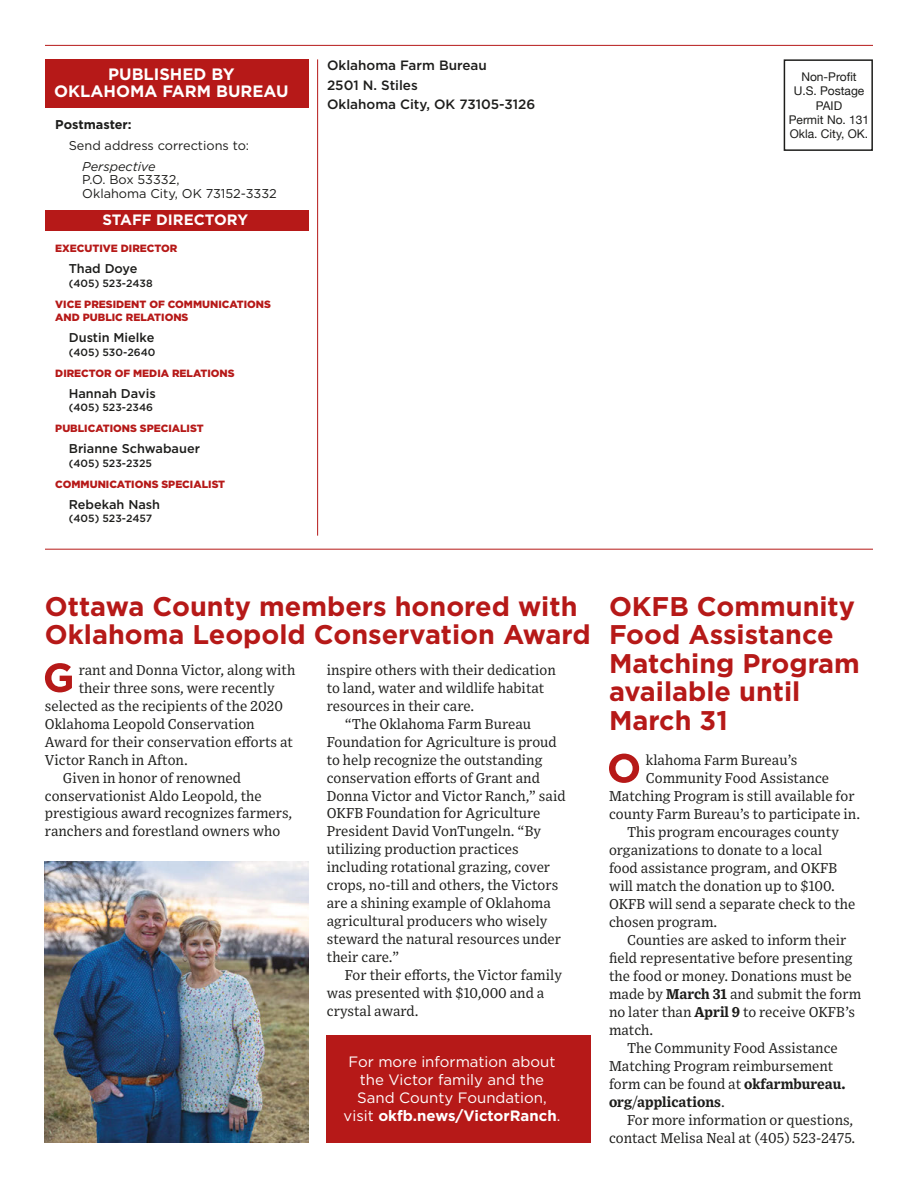
<style>
.page{position:relative;width:918px;height:1188px;background:#fff}
.page>*{position:absolute;margin:0;border:0;box-sizing:border-box;transform-origin:0 0}
.t1{font:700 27px/28.5px "Gotham";color:#b61918}
.t2{font:700 16.5px/16.5px "Gotham";color:#fff;text-align:center}
.t3{font:15px/18px "Gotham";color:#fff;text-align:center}
.t4{font:700 15px "Gotham";color:#fff}
.t5{font:14.25px "Exchange";color:#1d1d1b}
.t6{font:700 14.25px "Exchange";color:#1d1d1b}
.t7{font:500 13.5px/19.5px "Gotham";color:#1d1d1b}
.t8{font:12.75px/13.5px "Gotham";color:#1d1d1b}
.t9{font:500 12.75px "Gotham";color:#1d1d1b}
.t10{font:700 12.75px "Gotham";color:#1d1d1b}
.t11{font:italic 12.75px "Gotham";color:#1d1d1b}
.t12{font:12px/14.4px "Helvetica Neue";color:#1d1d1b;text-align:center}
.t13{font:900 10.5px/13.5px "Gotham";color:#b61918}
.t14{font:500 10.5px "Gotham";color:#1d1d1b}
.s1{font-weight:700}
.s2{font-weight:400}
</style>
<div class="page">
<svg style="left:45px;top:663px;width:27px;height:29px"></svg>
<img style="left:45px;top:861px;width:264px;height:282px">
<div style="left:327px;top:1035px;width:264px;height:108px;background:#b61918"></div>
<svg style="left:609px;top:754px;width:30px;height:29px"></svg>
<div style="left:45px;top:59px;width:264px;height:49px;background:#b61918"></div>
<div style="left:45px;top:210px;width:264px;height:21px;background:#b61918"></div>
<hr style="left:45px;top:45px;width:828px;height:1px;background:#b61918">
<hr style="left:317px;top:59px;width:1px;height:477px;background:#b61918">
<hr style="left:45px;top:549px;width:828px;height:1px;background:#b61918">
<div style="left:784px;top:59px;width:89px;height:92px;border:2px solid #1d1d1b"></div>
<p class="t2" style="left:54px;top:66px;width:236px">PUBLISHED BY<br>OKLAHOMA FARM BUREAU</p>
<p class="t10" style="left:55px;top:116px;width:78px">Postmaster:</p>
<p class="t8" style="left:69px;top:138px;width:182px">Send address corrections to:</p>
<p class="t11" style="left:82px;top:158px;width:75px">Perspective</p>
<p class="t8" style="left:82px;top:173px;width:196px">P.O. Box 53332,<br>Oklahoma City, OK 73152-3332</p>
<p class="t4" style="left:102px;top:210px;width:147px">STAFF DIRECTORY</p>
<p class="t13" style="left:55px;top:242px;width:124px">EXECUTIVE DIRECTOR</p>
<p class="t9" style="left:69px;top:260px;width:70px">Thad Doye</p>
<p class="t14" style="left:69px;top:276px;width:85px">(405) 523-2438</p>
<p class="t13" style="left:55px;top:297px;width:217px">VICE PRESIDENT OF COMMUNICATIONS<br>AND PUBLIC RELATIONS</p>
<p class="t9" style="left:69px;top:329px;width:87px">Dustin Mielke</p>
<p class="t14" style="left:69px;top:345px;width:88px">(405) 530-2640</p>
<p class="t13" style="left:55px;top:366px;width:181px">DIRECTOR OF MEDIA RELATIONS</p>
<p class="t9" style="left:69px;top:385px;width:89px">Hannah Davis</p>
<p class="t14" style="left:69px;top:401px;width:86px">(405) 523-2346</p>
<p class="t13" style="left:55px;top:422px;width:150px">PUBLICATIONS SPECIALIST</p>
<p class="t9" style="left:69px;top:440px;width:133px">Brianne Schwabauer</p>
<p class="t14" style="left:69px;top:456px;width:85px">(405) 523-2325</p>
<p class="t13" style="left:55px;top:477px;width:171px">COMMUNICATIONS SPECIALIST</p>
<p class="t9" style="left:69px;top:496px;width:93px">Rebekah Nash</p>
<p class="t14" style="left:69px;top:512px;width:85px">(405) 523-2457</p>
<p class="t7" style="left:327px;top:56px;width:210px">Oklahoma Farm Bureau<br>2501 N. Stiles<br>Oklahoma City, OK 73105-3126</p>
<p class="t12" style="left:789px;top:70px;width:82px">Non-Profit<br>U.S. Postage<br>PAID<br>Permit No. 131<br>Okla. City, OK.</p>
<h1 class="t1" style="left:45px;top:592px;width:547px">Ottawa County members honored with<br>Oklahoma Leopold Conservation Award</h1>
<p class="t5" style="left:79px;top:659px;width:218px">rant and Donna Victor, along with</p>
<p class="t5" style="left:79px;top:677px;width:198px">their three sons, were recently</p>
<p class="t5" style="left:45px;top:695px;width:240px">selected as the recipients of the 2020</p>
<p class="t5" style="left:45px;top:713px;width:211px">Oklahoma Leopold Conservation</p>
<p class="t5" style="left:45px;top:731px;width:250px">Award for their conservation efforts at</p>
<p class="t5" style="left:45px;top:749px;width:144px">Victor Ranch in Afton.</p>
<p class="t5" style="left:63px;top:767px;width:180px">Given in honor of renowned</p>
<p class="t5" style="left:45px;top:785px;width:218px">conservationist Aldo Leopold, the</p>
<p class="t5" style="left:45px;top:803px;width:249px">prestigious award recognizes farmers,</p>
<p class="t5" style="left:45px;top:821px;width:237px">ranchers and forestland owners who</p>
<p class="t5" style="left:327px;top:659px;width:231px">inspire others with their dedication</p>
<p class="t5" style="left:327px;top:677px;width:219px">to land, water and wildlife habitat</p>
<p class="t5" style="left:327px;top:695px;width:149px">resources in their care.</p>
<p class="t5" style="left:345px;top:713px;width:188px">“The Oklahoma Farm Bureau</p>
<p class="t5" style="left:327px;top:731px;width:232px">Foundation for Agriculture is proud</p>
<p class="t5" style="left:327px;top:749px;width:217px">to help recognize the outstanding</p>
<p class="t5" style="left:327px;top:767px;width:215px">conservation efforts of Grant and</p>
<p class="t5" style="left:327px;top:785px;width:240px">Donna Victor and Victor Ranch,” said</p>
<p class="t5" style="left:327px;top:803px;width:215px">OKFB Foundation for Agriculture</p>
<p class="t5" style="left:327px;top:821px;width:216px">President David VonTungeln. “By</p>
<p class="t5" style="left:327px;top:839px;width:194px">utilizing production practices</p>
<p class="t5" style="left:327px;top:857px;width:225px">including rotational grazing, cover</p>
<p class="t5" style="left:327px;top:875px;width:233px">crops, no-till and others, the Victors</p>
<p class="t5" style="left:327px;top:893px;width:226px">are a shining example of Oklahoma</p>
<p class="t5" style="left:327px;top:911px;width:222px">agricultural producers who wisely</p>
<p class="t5" style="left:327px;top:929px;width:236px">steward the natural resources under</p>
<p class="t5" style="left:327px;top:947px;width:74px">their care.”</p>
<p class="t5" style="left:345px;top:965px;width:219px">For their efforts, the Victor family</p>
<p class="t5" style="left:327px;top:983px;width:219px">was presented with $10,000 and a</p>
<p class="t5" style="left:327px;top:1001px;width:93px">crystal award.</p>
<p class="t3" style="left:344px;top:1052px;width:218px">For more information about the Victor family and the<br>Sand County Foundation, visit <span class="s1">okfb.news/VictorRanch</span>.</p>
<h1 class="t1" style="left:609px;top:592px;width:252px">OKFB Community<br>Food Assistance<br>Matching Program available until<br>March 31</h1>
<p class="t5" style="left:646px;top:749px;width:153px">klahoma Farm Bureau’s</p>
<p class="t5" style="left:646px;top:767px;width:185px">Community Food Assistance</p>
<p class="t5" style="left:609px;top:785px;width:247px">Matching Program is still available for</p>
<p class="t5" style="left:609px;top:803px;width:253px">county Farm Bureau’s to participate in.</p>
<p class="t5" style="left:627px;top:821px;width:213px">This program encourages county</p>
<p class="t5" style="left:609px;top:839px;width:215px">organizations to donate to a local</p>
<p class="t5" style="left:609px;top:857px;width:230px">food assistance program, and OKFB</p>
<p class="t5" style="left:609px;top:875px;width:228px">will match the donation up to $100.</p>
<p class="t5" style="left:609px;top:893px;width:248px">OKFB will send a separate check to the</p>
<p class="t5" style="left:609px;top:911px;width:110px">chosen program.</p>
<p class="t5" style="left:627px;top:929px;width:221px">Counties are asked to inform their</p>
<p class="t5" style="left:609px;top:947px;width:245px">field representative before presenting</p>
<p class="t5" style="left:609px;top:965px;width:244px">the food or money. Donations must be</p>
<p class="t5" style="left:609px;top:983px;width:254px">made by <span class="s1">March 31</span> and submit the form</p>
<p class="t5" style="left:609px;top:1001px;width:247px">no later than <span class="s1">April 9</span> to receive OKFB’s</p>
<p class="t5" style="left:609px;top:1019px;width:46px">match.</p>
<p class="t5" style="left:627px;top:1037px;width:212px">The Community Food Assistance</p>
<p class="t5" style="left:609px;top:1055px;width:226px">Matching Program reimbursement</p>
<p class="t5" style="left:609px;top:1073px;width:238px">form can be found at <span class="s1">okfarmbureau.</span></p>
<p class="t6" style="left:609px;top:1091px;width:117px">org/applications<span class="s2">.</span></p>
<p class="t5" style="left:627px;top:1109px;width:228px">For more information or questions,</p>
<p class="t5" style="left:609px;top:1127px;width:248px">contact Melisa Neal at (405) 523-2475.</p>
</div>
